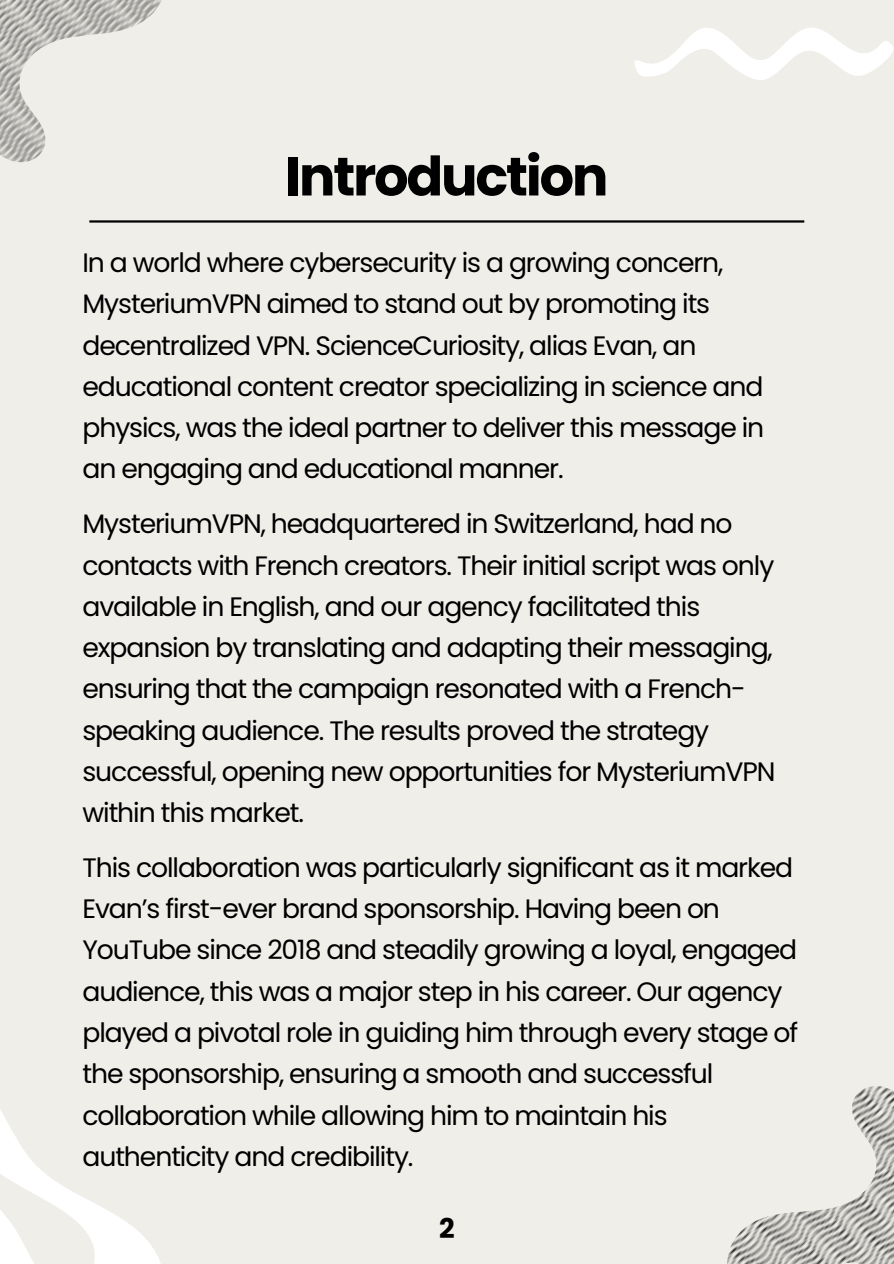
<style>
.page{position:relative;width:894px;height:1264px;background:#fff}
.page>*{position:absolute;margin:0;border:0;box-sizing:border-box;transform-origin:0 0}
.t1{font:700 54.15px "Poppins";letter-spacing:-.04em;color:#000}
.t2{font:700 27.15px "Poppins";color:#000}
.t3{font:26.7px/41.2px "Poppins";letter-spacing:-.04em;color:#000}
</style>
<div class="page">
<div style="left:0;top:0;width:893px;height:1263px;background:#efeee9"></div>
<svg style="left:0;top:1110px;width:160px;height:153px"></svg>
<svg style="left:0;top:0;width:162px;height:163px"></svg>
<svg style="left:635px;top:28px;width:258px;height:52px"></svg>
<hr style="left:89px;top:220px;width:715px;height:2px;background:#000">
<svg style="left:727px;top:1086px;width:166px;height:177px"></svg>
<p class="t1" style="left:285px;top:139px;width:325px">Introduction</p>
<p class="t3" style="left:82px;top:242px;width:683px">In a world where cybersecurity is a growing concern, MysteriumVPN aimed to stand out by promoting its decentralized VPN. ScienceCuriosity, alias Evan, an educational content creator specializing in science and physics, was the ideal partner to deliver this message in an engaging and educational manner.</p>
<h1 class="t3" style="left:82px;top:503px;width:694px">MysteriumVPN, headquartered in Switzerland, had no contacts with French creators. Their initial script was only available in English, and our agency facilitated this expansion by translating and adapting their messaging, ensuring that the campaign resonated with a French&shy;speaking audience. The results proved the strategy successful, opening new opportunities for MysteriumVPN within this market.</h1>
<p class="t3" style="left:82px;top:847px;width:717px">This collaboration was particularly significant as it marked Evan’s first-ever brand sponsorship. Having been on YouTube since 2018 and steadily growing a loyal, engaged audience, this was a major step in his career. Our agency played a pivotal role in guiding him through every stage of the sponsorship, ensuring a smooth and successful collaboration while allowing him to maintain his authenticity and credibility.</p>
<p class="t2" style="left:439px;top:1209px;width:17px">2</p>
</div>
